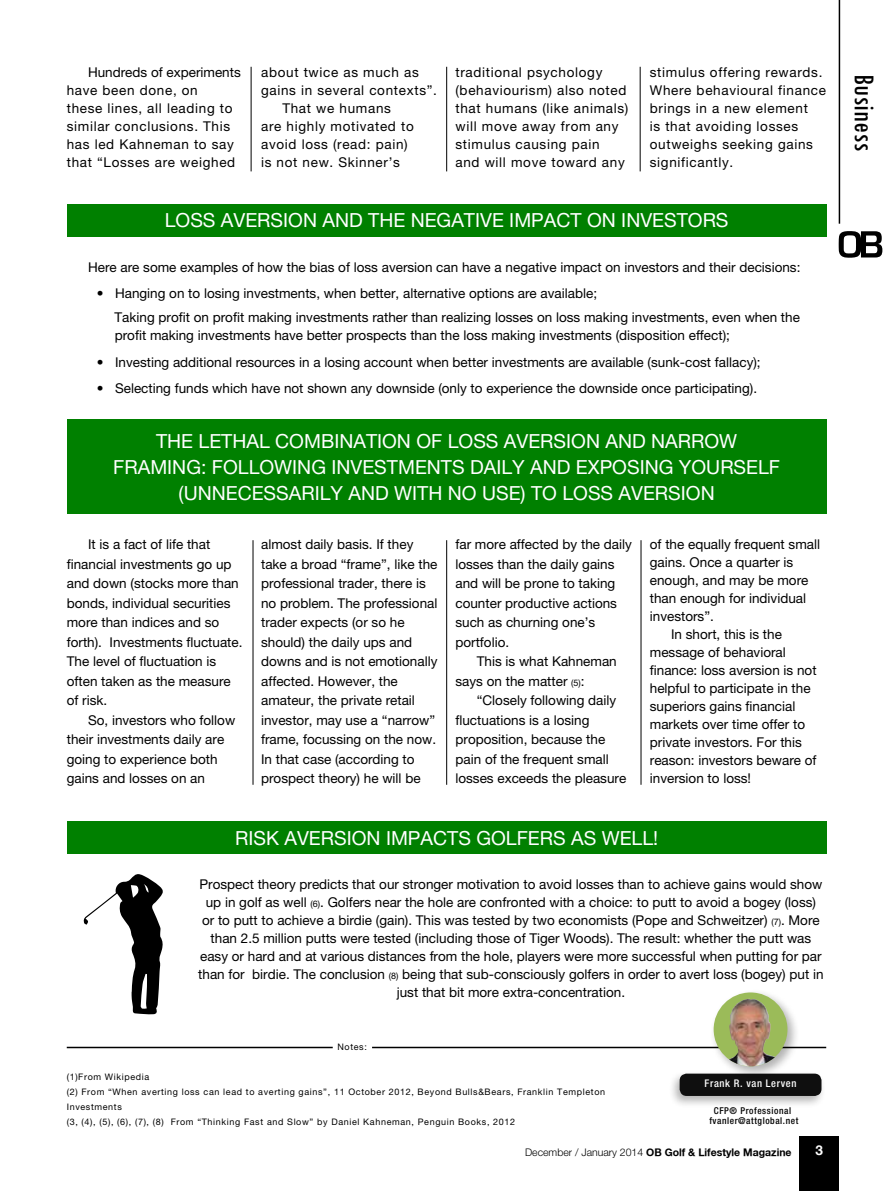
<style>
.page{position:relative;width:893px;height:1191px;background:#fff}
.page>*{position:absolute;margin:0;border:0;box-sizing:border-box;transform-origin:0 0}
.t1{font:condensed 30px "Tw Cen";color:#000}
.t2{font:19.5px/26px "Helvetica Neue";color:#fff;text-align:center}
.t3{font:13.5px/19.5px "Helvetica Neue";color:#000}
.t4{font:13.5px/18px "Helvetica Neue";letter-spacing:.05em;color:#000}
.t5{font:700 13.5px "Helvetica Neue";color:#fff}
.t6{font:700 10.5px "Helvetica Neue";color:#000}
.t7{font:500 condensed 10.5px "Helvetica Neue";letter-spacing:.06em;color:#fff}
.t8{font:500 condensed 9.45px/10.6px "Helvetica Neue";letter-spacing:.06em;color:#000;text-align:center}
.t9{font:9px/15px "Helvetica Neue";letter-spacing:.07em;color:#000}
.s1{font-size:9px}
.s2{font-weight:300}
</style>
<div class="page">
<svg style="left:839px;top:231px;width:43px;height:27px"></svg>
<hr style="left:839px;top:0;width:1px;height:224px;background:#000">
<div style="left:799px;top:1137px;width:40px;height:54px;background:#000"></div>
<div style="left:67px;top:204px;width:759px;height:33px;background:#008000"></div>
<div style="left:67px;top:821px;width:759px;height:32px;background:#008000"></div>
<div style="left:67px;top:419px;width:759px;height:95px;background:#008000"></div>
<hr style="left:372px;top:1046px;width:454px;height:2px;background:#000">
<div style="left:668px;top:1070px;width:158px;height:39px;background:#000;opacity:.3"></div>
<div style="left:680px;top:1073px;width:141px;height:23px;background:#0f0f0f;border-radius:7px"></div>
<div style="left:710px;top:988px;width:90px;height:90px;background:#000;opacity:.3"></div>
<div style="left:714px;top:992px;width:73px;height:74px;background:#9bbb59;border-radius:50%"></div>
<img style="left:729px;top:998px;width:46px;height:68px">
<hr style="left:67px;top:1046px;width:266px;height:2px;background:#000">
<hr style="left:251px;top:67px;width:1px;height:104px;background:#000">
<hr style="left:446px;top:67px;width:1px;height:104px;background:#000">
<hr style="left:640px;top:67px;width:1px;height:104px;background:#000">
<hr style="left:253px;top:540px;width:1px;height:244px;background:#000">
<hr style="left:446px;top:540px;width:1px;height:244px;background:#000">
<hr style="left:641px;top:540px;width:1px;height:244px;background:#000">
<svg style="left:83px;top:874px;width:80px;height:140px"></svg>
<p class="t4" style="left:67px;top:63px;width:176px;text-indent:21px">Hundreds of experiments have been done, on<br>these lines, all leading to similar conclusions. This has led Kahneman to say that “Losses are weighed</p>
<p class="t4" style="left:261px;top:63px;width:159px">about twice as much as</p>
<p class="t4" style="left:261px;top:81px;width:177px">gains in several contexts”.</p>
<p class="t4" style="left:282px;top:99px;width:110px">That we humans</p>
<p class="t4" style="left:261px;top:117px;width:154px">are highly motivated to</p>
<p class="t4" style="left:261px;top:135px;width:148px">avoid loss (read: pain)</p>
<p class="t4" style="left:261px;top:153px;width:140px">is not new. Skinner’s</p>
<p class="t4" style="left:455px;top:63px;width:174px">traditional psychology (behaviourism) also noted that humans (like animals) will move away from any stimulus causing pain<br>and will move toward any</p>
<p class="t4" style="left:650px;top:63px;width:178px">stimulus offering rewards.<br>Where behavioural finance brings in a new element<br>is that avoiding losses outweighs seeking gains significantly.</p>
<h2 class="t2" style="left:165px;top:207px;width:565px">LOSS AVERSION AND THE NEGATIVE IMPACT ON INVESTORS</h2>
<p class="t3" style="left:88px;top:257px;width:714px">Here are some examples of how the bias of loss aversion can have a negative impact on investors and their decisions:</p>
<p class="t3" style="left:115px;top:281px;width:687px;line-height:24px;text-indent:-18px">• Hanging on to losing investments, when better, alternative options are available;<br>Taking profit on profit making investments rather than realizing losses on loss making investments, even when the</p>
<p class="t3" style="left:115px;top:326px;width:617px">profit making investments have better prospects than the loss making investments (disposition effect);</p>
<p class="t3" style="left:97px;top:352px;width:665px">• Investing additional resources in a losing account when better investments are available (sunk-cost fallacy);</p>
<p class="t3" style="left:97px;top:379px;width:662px">• Selecting funds which have not shown any downside (only to experience the downside once participating).</p>
<h2 class="t2" style="left:113px;top:428px;width:668px">THE LETHAL COMBINATION OF LOSS AVERSION AND NARROW<br>FRAMING: FOLLOWING INVESTMENTS DAILY AND EXPOSING YOURSELF (UNNECESSARILY AND WITH NO USE) TO LOSS AVERSION</h2>
<p class="t3" style="left:67px;top:534px;width:177px;text-indent:21px">It is a fact of life that financial investments go up and down (stocks more than bonds, individual securities more than indices and so forth). Investments fluctuate.<br>The level of fluctuation is often taken as the measure of risk.</p>
<p class="t3" style="left:67px;top:710px;width:170px;text-indent:21px">So, investors who follow their investments daily are going to experience both gains and losses on an</p>
<p class="t3" style="left:261px;top:534px;width:178px">almost daily basis. If they take a broad “frame”, like the professional trader, there is no problem. The professional trader expects (or so he should) the daily ups and downs and is not emotionally affected. However, the amateur, the private retail investor, may use a “narrow” frame, focussing on the now.<br>In that case (according to prospect theory) he will be</p>
<p class="t3" style="left:455px;top:534px;width:178px">far more affected by the daily losses than the daily gains and will be prone to taking counter productive actions such as churning one’s portfolio.</p>
<p class="t3" style="left:650px;top:534px;width:172px">of the equally frequent small</p>
<p class="t3" style="left:650px;top:552px;width:145px">gains. Once a quarter is</p>
<p class="t3" style="left:650px;top:570px;width:160px">enough, and may be more</p>
<p class="t3" style="left:650px;top:588px;width:158px">than enough for individual</p>
<p class="t3" style="left:650px;top:606px;width:66px">investors”.</p>
<p class="t3" style="left:671px;top:624px;width:112px">In short, this is the</p>
<p class="t3" style="left:650px;top:642px;width:138px">message of behavioral</p>
<p class="t3" style="left:650px;top:660px;width:168px">finance: loss aversion is not</p>
<p class="t3" style="left:650px;top:678px;width:162px">helpful to participate in the</p>
<p class="t3" style="left:650px;top:696px;width:147px">superiors gains financial</p>
<p class="t3" style="left:650px;top:714px;width:157px">markets over time offer to</p>
<p class="t3" style="left:650px;top:732px;width:154px">private investors. For this</p>
<p class="t3" style="left:650px;top:750px;width:168px">reason: investors beware of</p>
<p class="t3" style="left:650px;top:768px;width:103px">inversion to loss!</p>
<p class="t3" style="left:455px;top:651px;width:163px;text-indent:21px">This is what Kahneman says on the matter <span class="s1">(5)</span>:</p>
<p class="t3" style="left:455px;top:690px;width:172px;text-indent:21px">“Closely following daily fluctuations is a losing proposition, because the pain of the frequent small losses exceeds the pleasure</p>
<h2 class="t2" style="left:235px;top:824px;width:425px">RISK AVERSION IMPACTS GOLFERS AS WELL!</h2>
<p class="t3" style="left:198px;top:875px;width:627px;line-height:18px;text-align:center">Prospect theory predicts that our stronger motivation to avoid losses than to achieve gains would show up in golf as well <span class="s1">(6)</span>. Golfers near the hole are confronted with a choice: to putt to avoid a bogey (loss) or to putt to achieve a birdie (gain). This was tested by two economists (Pope and Schweitzer) <span class="s1">(7)</span>. More than 2.5 million putts were tested (including those of Tiger Woods). The result: whether the putt was easy or hard and at various distances from the hole, players were more successful when putting for par than for birdie. The conclusion <span class="s1">(8)</span> being that sub-consciously golfers in order to avert loss (bogey) put in just that bit more extra-concentration.</p>
<p class="t9" style="left:337px;top:1039px;width:31px">Notes:</p>
<p class="t9" style="left:67px;top:1069px;width:540px">(1)From Wikipedia<br>(2) From “When averting loss can lead to averting gains”, 11 October 2012, Beyond Bulls&amp;Bears, Franklin Templeton Investments<br>(3, (4), (5), (6), (7), (8) From “Thinking Fast and Slow” by Daniel Kahneman, Penguin Books, 2012</p>
<p class="t7" style="left:705px;top:1077px;width:93px">Frank R. van Lerven</p>
<p class="t8" style="left:709px;top:1104px;width:90px">CFP® Professional fvanler@attglobal.net</p>
<p class="t6" style="left:525px;top:1145px;width:268px"><span class="s2">December / January 2014</span> OB Golf &amp; Lifestyle Magazine</p>
<p class="t5" style="left:815px;top:1142px;width:9px">3</p>
<h1 class="t1" style="left:882px;top:74px;width:79px;rotate:90deg">Business</h1>
</div>
